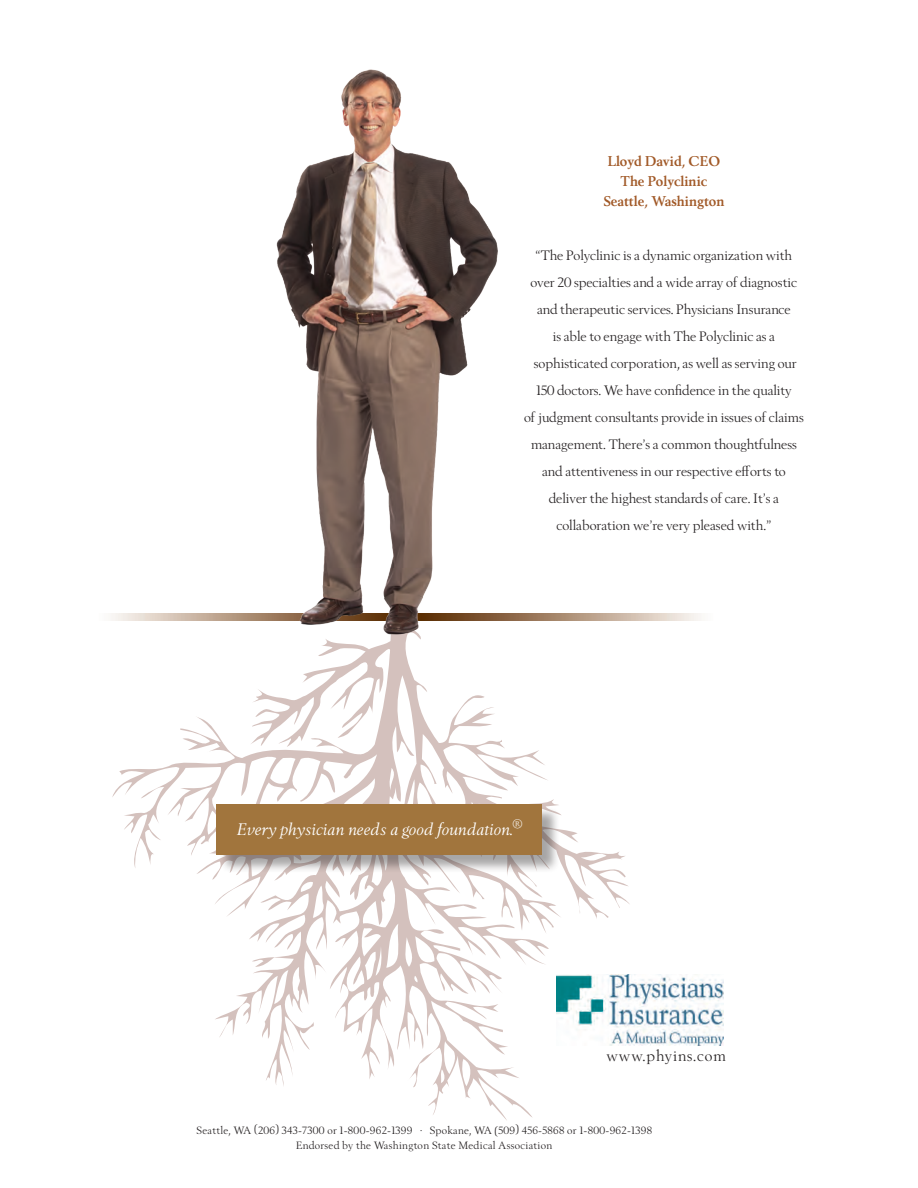
<style>
.page{position:relative;width:918px;height:1188px;background:#fff}
.page>*{position:absolute;margin:0;border:0;box-sizing:border-box;transform-origin:0 0}
.t1{font:italic 16.5px "Berling Nova Display Pro";color:#fff}
.t2{font:15px "Berling Nova Display Pro";letter-spacing:.06em;color:#231f20}
.t3{font:13.5px/27px "Berling Nova Display Pro";color:#231f20;text-align:center}
.t4{font:700 13.5px/20.2px "Berling Nova Text Pro";color:#a15927;text-align:center}
.t5{font:10.5px/15px "Berling Nova Display Pro";letter-spacing:.03em;color:#231f20;text-align:center}
</style>
<div class="page">
<img style="left:630px;top:975px;width:94px;height:70px">
<svg style="left:112px;top:620px;width:518px;height:500px"></svg>
<div style="left:219px;top:806px;width:342px;height:67px;background:#231f20;opacity:.4"></div>
<div style="left:217px;top:804px;width:325px;height:50px;background:#a1753d"></div>
<svg style="left:111px;top:614px;width:590px;height:6px"></svg>
<img style="left:135px;top:69px;width:438px;height:604px">
<p class="t4" style="left:603px;top:151px;width:123px">Lloyd David, CEO<br>The Polyclinic<br>Seattle, Washington</p>
<p class="t3" style="left:524px;top:242px;width:281px">“The Polyclinic is a dynamic organization with over 20 specialties and a wide array of diagnostic and therapeutic services. Physicians Insurance<br>is able to engage with The Polyclinic as a sophisticated corporation, as well as serving our 150 doctors. We have confidence in the quality<br>of judgment consultants provide in issues of claims management. There’s a common thoughtfulness and attentiveness in our respective efforts to deliver the highest standards of care. It’s a collaboration we’re very pleased with.”</p>
<p class="t1" style="left:237px;top:820px;width:288px">Every physician needs a good foundation.<sup>®</sup></p>
<p class="t2" style="left:607px;top:1047px;width:121px">www.phyins.com</p>
<p class="t5" style="left:197px;top:1122px;width:457px">Seattle, WA (206) 343-7300 or 1-800-962-1399 . Spokane, WA (509) 456-5868 or 1-800-962-1398<br>Endorsed by the Washington State Medical Association</p>
</div>
